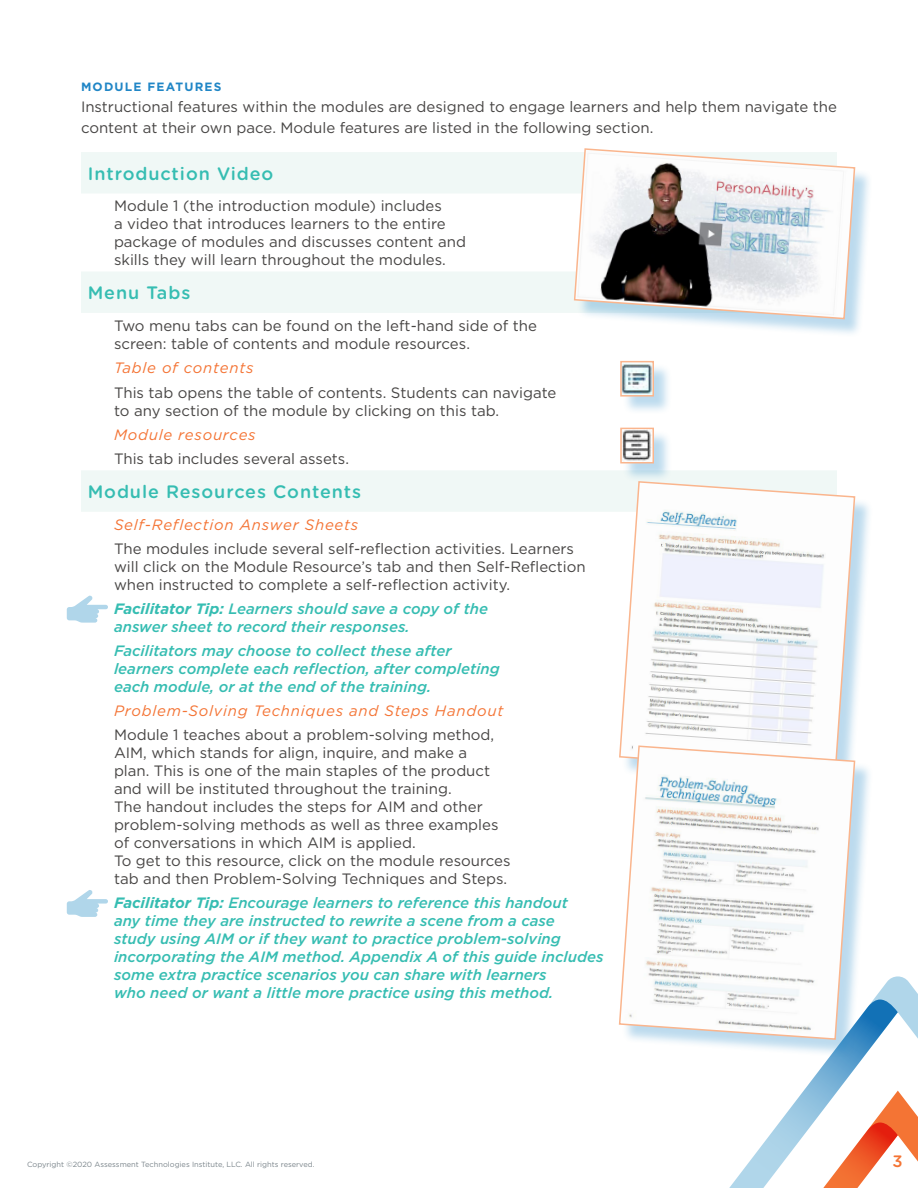
<style>
.page{position:relative;width:918px;height:1188px;background:#fff}
.page>*{position:absolute;margin:0;border:0;box-sizing:border-box;transform-origin:0 0}
.t1{font:500 18px "Gotham Rounded";letter-spacing:.05em;color:#36bdb2}
.t2{font:500 16.5px "Gotham Rounded";color:#f47434}
.t3{font:15px/18px "Gotham";color:#474544}
.t4{font:italic 500 15px/18px "Gotham";color:#36bdb2}
.t5{font:italic 15px "Gotham";letter-spacing:.05em;color:#f47435}
.t6{font:700 12px "Gotham";letter-spacing:.1em;color:#2086c6}
.t7{font:7.5px "Gotham";color:#7c868c}
.s1{font-weight:700}
</style>
<div class="page">
<svg style="left:729px;top:976px;width:189px;height:212px"></svg>
<svg style="left:81px;top:152px;width:756px;height:360px"></svg>
<div style="left:622px;top:363px;width:51px;height:52px;background:#2086c6;opacity:.3"></div>
<img style="left:623px;top:364px;width:28px;height:30px">
<div style="left:620px;top:361px;width:34px;height:36px;border:2px solid #fab58d"></div>
<div style="left:622px;top:430px;width:51px;height:52px;background:#2086c6;opacity:.3"></div>
<img style="left:623px;top:431px;width:28px;height:29px">
<div style="left:620px;top:428px;width:34px;height:35px;border:2px solid #fab58d"></div>
<div style="left:577px;top:151px;width:297px;height:186px;background:#2086c6;opacity:.3"></div>
<svg style="left:573px;top:148px;width:283px;height:172px"></svg>
<div style="left:622px;top:484px;width:251px;height:307px;background:#2086c6;opacity:.3"></div>
<svg style="left:618px;top:480px;width:238px;height:265px"></svg>
<svg style="left:67px;top:595px;width:41px;height:28px"></svg>
<div style="left:622px;top:748px;width:252px;height:310px;background:#2086c6;opacity:.3"></div>
<svg style="left:618px;top:745px;width:238px;height:296px"></svg>
<svg style="left:67px;top:890px;width:41px;height:27px"></svg>
<p class="t6" style="left:81px;top:78px;width:142px">MODULE FEATURES</p>
<p class="t3" style="left:81px;top:95px;width:758px;line-height:21px">Instructional features within the modules are designed to engage learners and help them navigate the content at their own pace. Module features are listed in the following section.</p>
<p class="t1" style="left:88px;top:161px;width:187px">Introduction Video</p>
<p class="t3" style="left:114px;top:197px;width:354px">Module 1 (the introduction module) includes<br>a video that introduces learners to the entire package of modules and discusses content and skills they will learn throughout the modules.</p>
<p class="t1" style="left:88px;top:280px;width:104px">Menu Tabs</p>
<p class="t3" style="left:114px;top:316px;width:425px">Two menu tabs can be found on the left-hand side of the screen: table of contents and module resources.</p>
<p class="t5" style="left:114px;top:358px;width:141px">Table of contents</p>
<p class="t3" style="left:114px;top:383px;width:444px">This tab opens the table of contents. Students can navigate to any section of the module by clicking on this tab.</p>
<p class="t5" style="left:114px;top:425px;width:143px">Module resources</p>
<p class="t3" style="left:114px;top:450px;width:237px">This tab includes several assets.</p>
<p class="t1" style="left:88px;top:479px;width:275px">Module Resources Contents</p>
<p class="t5" style="left:114px;top:515px;width:246px">Self-Reflection Answer Sheets</p>
<p class="t3" style="left:114px;top:539px;width:473px">The modules include several self-reflection activities. Learners will click on the Module Resource’s tab and then Self-Reflection when instructed to complete a self-reflection activity.</p>
<p class="t4" style="left:114px;top:599px;width:376px"><span class="s1">Facilitator Tip:</span> Learners should save a copy of the answer sheet to record their responses.</p>
<p class="t4" style="left:114px;top:641px;width:387px">Facilitators may choose to collect these after learners complete each reflection, after completing each module, or at the end of the training.</p>
<p class="t5" style="left:114px;top:701px;width:391px">Problem-Solving Techniques and Steps Handout</p>
<p class="t3" style="left:114px;top:725px;width:398px">Module 1 teaches about a problem-solving method, AIM, which stands for align, inquire, and make a<br>plan. This is one of the main staples of the product and will be instituted throughout the training.<br>The handout includes the steps for AIM and other problem-solving methods as well as three examples of conversations in which AIM is applied.<br>To get to this resource, click on the module resources tab and then Problem-Solving Techniques and Steps.</p>
<p class="t4" style="left:114px;top:893px;width:491px"><span class="s1">Facilitator Tip:</span> Encourage learners to reference this handout<br>any time they are instructed to rewrite a scene from a case<br>study using AIM or if they want to practice problem-solving incorporating the AIM method. Appendix A of this guide includes some extra practice scenarios you can share with learners<br>who need or want a little more practice using this method.</p>
<p class="t7" style="left:27px;top:1160px;width:289px">Copyright ©2020 Assessment Technologies Institute, LLC. All rights reserved.</p>
<p class="t2" style="left:892px;top:1149px;width:12px">3</p>
</div>
